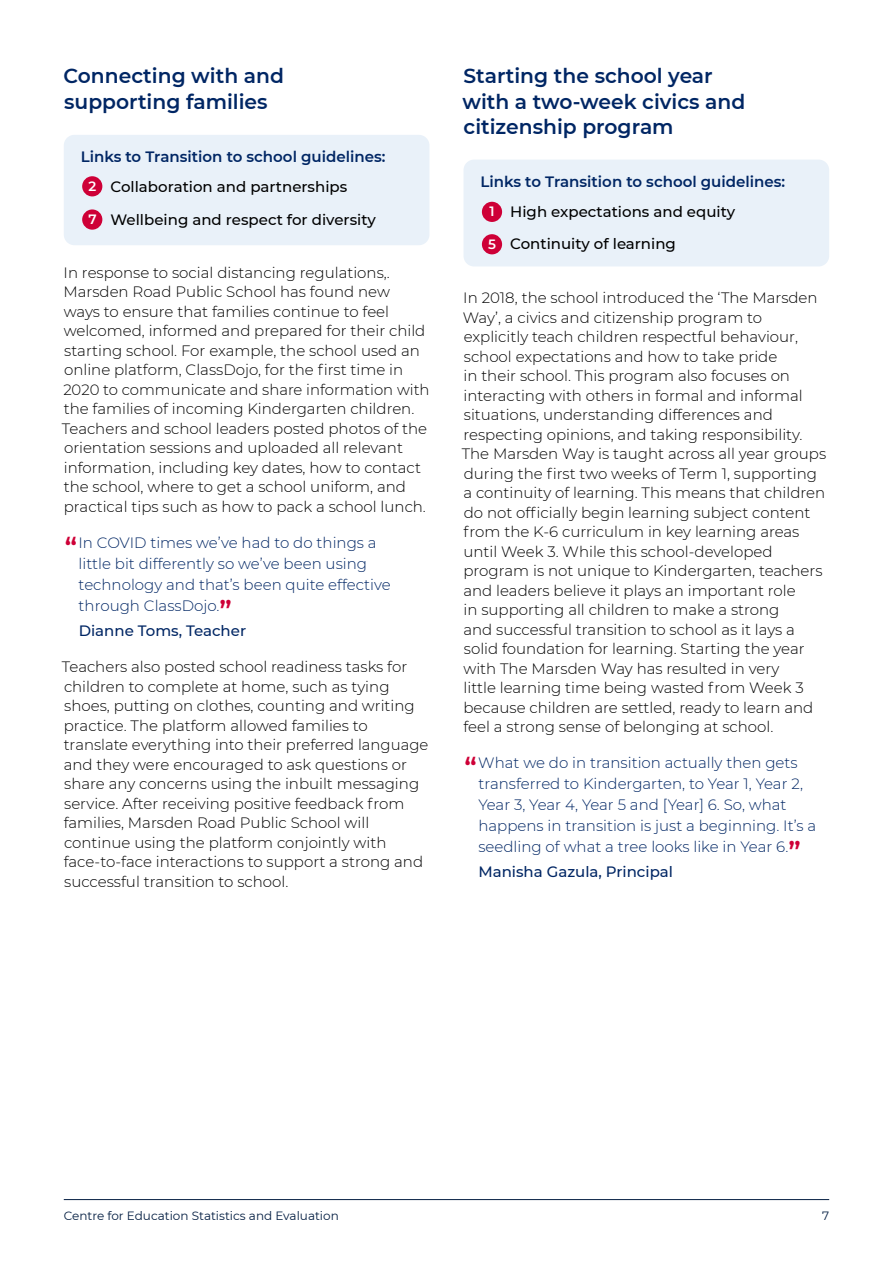
<style>
.page{position:relative;width:893px;height:1263px;background:#fff}
.page>*{position:absolute;margin:0;border:0;box-sizing:border-box;transform-origin:0 0}
.t1{font:600 20.25px/25.5px "Montserrat";color:#002664}
.Body_text_-_no_right{font:300 15px/19.5px "Montserrat";color:#000}
.Pull_quotes_-_no_rig{font:300 15px/21px "Montserrat";color:#002664}
.TTS_guidelines{font:500 15px "Montserrat";color:#000}
.t2{font:600 15px "Montserrat";color:#002664}
.Pull_quote_source{font:500 15px "Montserrat";color:#002664}
.t3{font:600 13.5px "Montserrat";color:#fff}
.t4{font:12px "Montserrat";color:#041e42}
.s1{font-weight:600;font-size:27px;color:#ce0037}
</style>
<div class="page">
<hr style="left:64px;top:1199px;width:765px;height:1px;background:#041e42">
<div style="left:64px;top:135px;width:365px;height:110px;background:#e9f1f9;border-radius:11px"></div>
<div style="left:82px;top:176px;width:20px;height:20px;background:#ce0037;border-radius:50%"></div>
<div style="left:82px;top:209px;width:20px;height:21px;background:#ce0037;border-radius:50%"></div>
<div style="left:463px;top:160px;width:366px;height:106px;background:#e9f1f9;border-radius:11px"></div>
<div style="left:482px;top:202px;width:20px;height:20px;background:#ce0037;border-radius:50%"></div>
<div style="left:482px;top:234px;width:20px;height:20px;background:#ce0037;border-radius:50%"></div>
<h3 class="t1" style="left:64px;top:63px;width:222px">Connecting with and supporting families</h3>
<h4 class="t2" style="left:81px;top:146px;width:306px">Links to Transition to school guidelines:</h4>
<p class="TTS_guidelines" style="left:111px;top:177px;width:238px">Collaboration and partnerships</p>
<p class="TTS_guidelines" style="left:111px;top:209px;width:267px">Wellbeing and respect for diversity</p>
<p class="t3" style="left:89px;top:176px;width:9px">2</p>
<p class="t3" style="left:88px;top:210px;width:10px">7</p>
<p class="Body_text_-_no_right" style="left:62px;top:262px;width:369px">In response to social distancing regulations,.<br>Marsden Road Public School has found new<br>ways to ensure that families continue to feel welcomed, informed and prepared for their child starting school. For example, the school used an online platform, ClassDojo, for the first time in 2020 to communicate and share information with the families of incoming Kindergarten children.<br>Teachers and school leaders posted photos of the orientation sessions and uploaded all relevant information, including key dates, how to contact the school, where to get a school uniform, and practical tips such as how to pack a school lunch.</p>
<p class="Pull_quotes_-_no_rig" style="left:79px;top:531px;width:314px;text-indent:-14px"><span class="s1">“</span>In COVID times we’ve had to do things a little bit differently so we’ve been using technology and that’s been quite effective through ClassDojo.<span class="s1">”</span></p>
<p class="Pull_quote_source" style="left:79px;top:620px;width:169px">Dianne Toms, Teacher</p>
<p class="Body_text_-_no_right" style="left:62px;top:657px;width:368px">Teachers also posted school readiness tasks for children to complete at home, such as tying shoes, putting on clothes, counting and writing practice. The platform allowed families to translate everything into their preferred language and they were encouraged to ask questions or share any concerns using the inbuilt messaging service. After receiving positive feedback from families, Marsden Road Public School will continue using the platform conjointly with face-to-face interactions to support a strong and successful transition to school.</p>
<h3 class="t1" style="left:462px;top:63px;width:284px">Starting the school year with a two-week civics and citizenship program</h3>
<h4 class="t2" style="left:480px;top:171px;width:306px">Links to Transition to school guidelines:</h4>
<p class="TTS_guidelines" style="left:510px;top:201px;width:226px">High expectations and equity</p>
<p class="TTS_guidelines" style="left:510px;top:234px;width:167px">Continuity of learning</p>
<p class="t3" style="left:489px;top:202px;width:7px">1</p>
<p class="t3" style="left:488px;top:234px;width:9px">5</p>
<p class="Body_text_-_no_right" style="left:462px;top:288px;width:366px">In 2018, the school introduced the ‘The Marsden Way’, a civics and citizenship program to explicitly teach children respectful behaviour, school expectations and how to take pride<br>in their school. This program also focuses on interacting with others in formal and informal situations, understanding differences and respecting opinions, and taking responsibility.<br>The Marsden Way is taught across all year groups during the first two weeks of Term 1, supporting a continuity of learning. This means that children do not officially begin learning subject content from the K-6 curriculum in key learning areas until Week 3. While this school-developed program is not unique to Kindergarten, teachers and leaders believe it plays an important role<br>in supporting all children to make a strong<br>and successful transition to school as it lays a solid foundation for learning. Starting the year with The Marsden Way has resulted in very<br>little learning time being wasted from Week 3 because children are settled, ready to learn and feel a strong sense of belonging at school.</p>
<p class="Pull_quotes_-_no_rig" style="left:478px;top:752px;width:339px;text-indent:-14px"><span class="s1">“</span>What we do in transition actually then gets transferred to Kindergarten, to Year 1, Year 2, Year 3, Year 4, Year 5 and [Year] 6. So, what happens in transition is just a beginning. It’s a seedling of what a tree looks like in Year 6.<span class="s1">”</span></p>
<p class="Pull_quote_source" style="left:478px;top:861px;width:196px">Manisha Gazula, Principal</p>
<p class="t4" style="left:64px;top:1208px;width:277px">Centre for Education Statistics and Evaluation</p>
<p class="t4" style="left:822px;top:1208px;width:9px">7</p>
</div>
